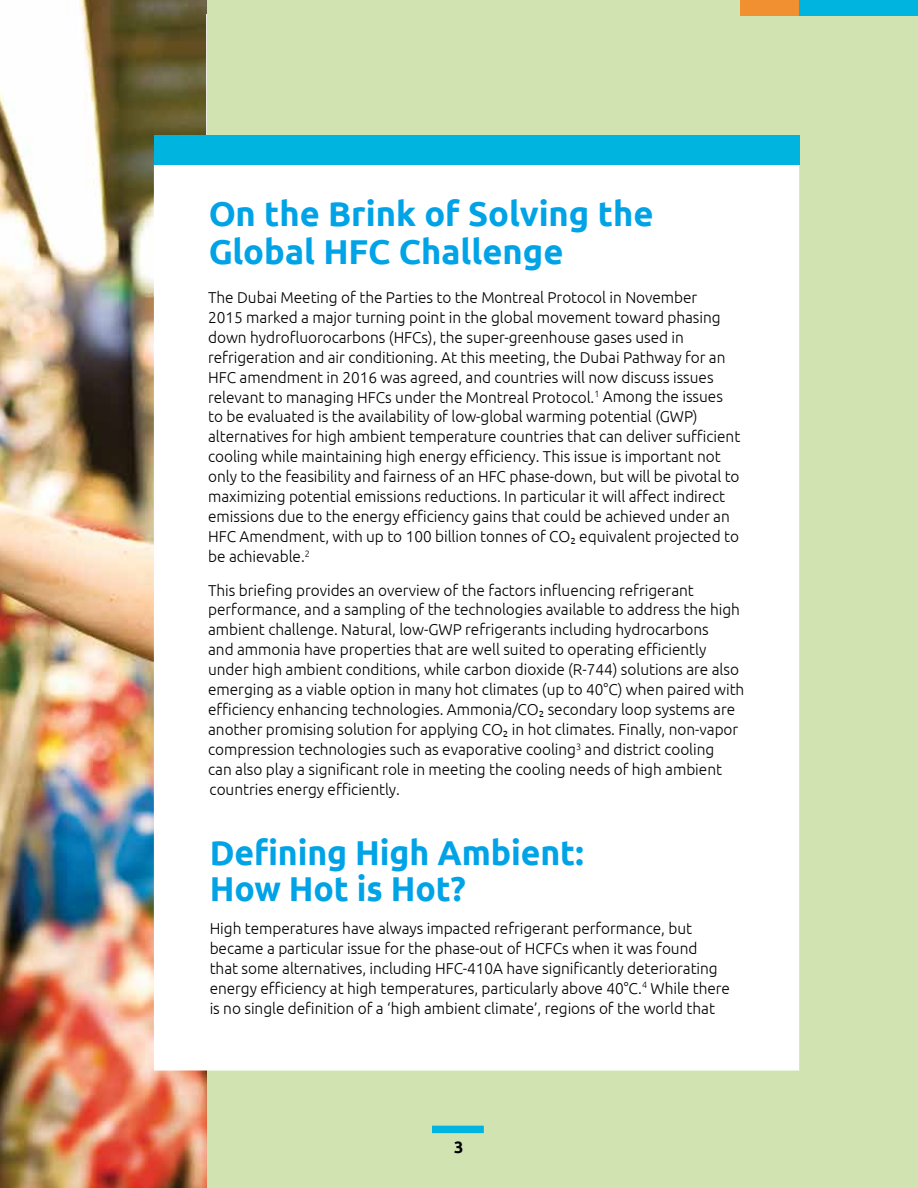
<style>
.page{position:relative;width:918px;height:1188px;background:#fff}
.page>*{position:absolute;margin:0;border:0;box-sizing:border-box;transform-origin:0 0}
.t1{font:700 34.5px/37.5px "Ubuntu";color:#00a3e6}
.t2{font:700 16.5px "Ubuntu";color:#000}
.t3{font:300 15.75px/20px "Ubuntu";letter-spacing:-.005em;color:#000}
</style>
<div class="page">
<img style="left:0;top:0;width:207px;height:1188px">
<div style="left:207px;top:0;width:711px;height:1188px;background:#d0e3b0"></div>
<div style="left:432px;top:1126px;width:52px;height:7px;background:#00b4e0"></div>
<div style="left:799px;top:0;width:119px;height:15px;background:#00b4e0"></div>
<div style="left:740px;top:0;width:59px;height:15px;background:#f09030"></div>
<div style="left:154px;top:165px;width:645px;height:906px;background:#fff"></div>
<div style="left:154px;top:135px;width:645px;height:30px;background:#00b4e0"></div>
<h1 class="t1" style="left:208px;top:195px;width:447px">On the Brink of Solving the<br>Global HFC Challenge</h1>
<p class="t3" style="left:208px;top:287px;width:534px">The Dubai Meeting of the Parties to the Montreal Protocol in November<br>2015 marked a major turning point in the global movement toward phasing down hydrofluorocarbons (HFCs), the super-greenhouse gases used in refrigeration and air conditioning. At this meeting, the Dubai Pathway for an HFC amendment in 2016 was agreed, and countries will now discuss issues relevant to managing HFCs under the Montreal Protocol.<sup>1</sup> Among the issues to be evaluated is the availability of low-global warming potential (GWP) alternatives for high ambient temperature countries that can deliver sufficient cooling while maintaining high energy efficiency. This issue is important not only to the feasibility and fairness of an HFC phase-down, but will be pivotal to maximizing potential emissions reductions. In particular it will affect indirect emissions due to the energy efficiency gains that could be achieved under an HFC Amendment, with up to 100 billion tonnes of CO2 equivalent projected to be achievable.<sup>2</sup></p>
<p class="t3" style="left:208px;top:580px;width:538px">This briefing provides an overview of the factors influencing refrigerant performance, and a sampling of the technologies available to address the high ambient challenge. Natural, low-GWP refrigerants including hydrocarbons<br>and ammonia have properties that are well suited to operating efficiently under high ambient conditions, while carbon dioxide (R-744) solutions are also emerging as a viable option in many hot climates (up to 40°C) when paired with efficiency enhancing technologies. Ammonia/CO2 secondary loop systems are another promising solution for applying CO2 in hot climates. Finally, non-vapor compression technologies such as evaporative cooling<sup>3</sup> and district cooling<br>can also play a significant role in meeting the cooling needs of high ambient countries energy efficiently.</p>
<h1 class="t1" style="left:210px;top:834px;width:376px;line-height:36px">Defining High Ambient:<br>How Hot is Hot?</h1>
<p class="t3" style="left:210px;top:918px;width:522px">High temperatures have always impacted refrigerant performance, but became a particular issue for the phase-out of HCFCs when it was found<br>that some alternatives, including HFC-410A have significantly deteriorating energy efficiency at high temperatures, particularly above 40°C.<sup>4</sup> While there is no single definition of a ‘high ambient climate’, regions of the world that</p>
<p class="t2" style="left:454px;top:1137px;width:11px">3</p>
</div>
